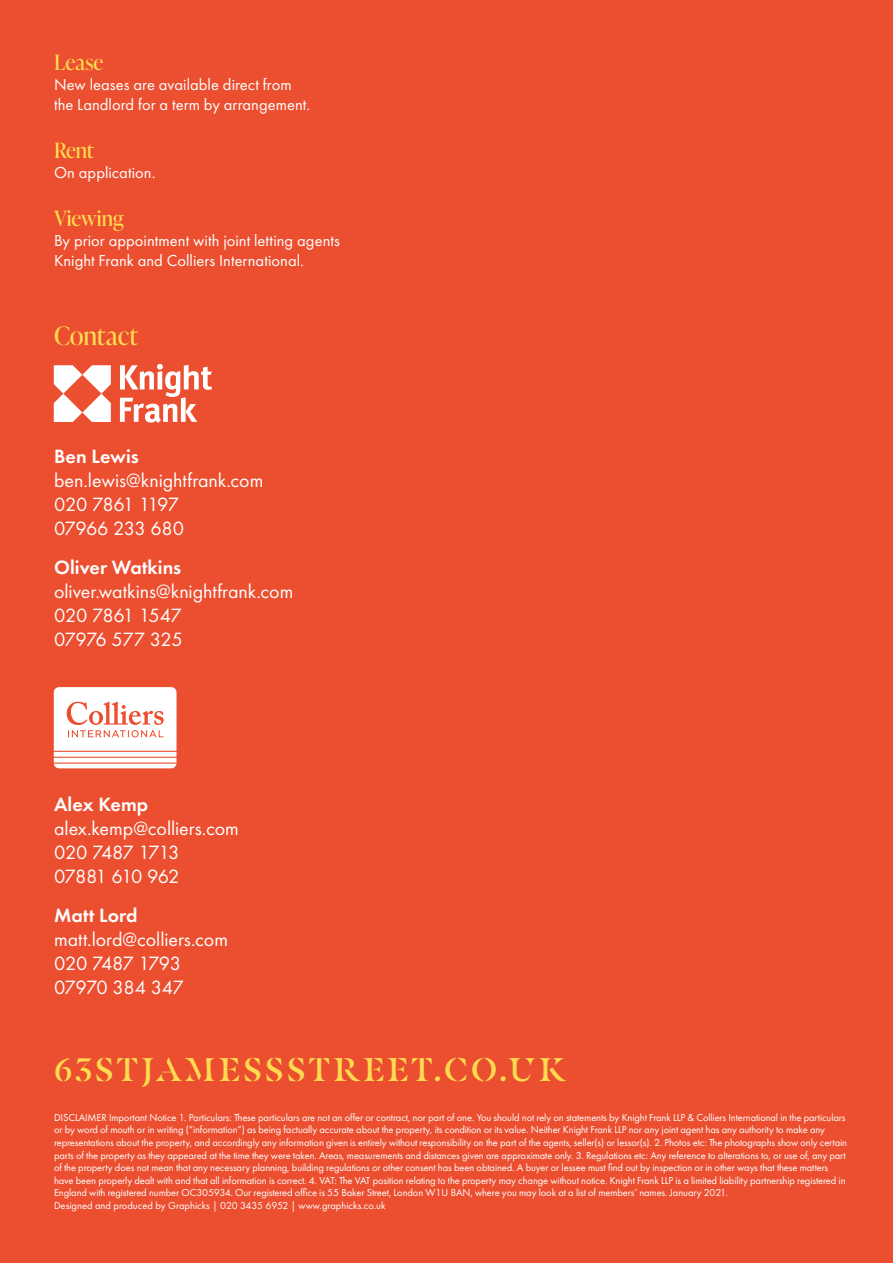
<style>
.page{position:relative;width:893px;height:1263px;background:#eb4f30}
.page>*{position:absolute;margin:0;border:0;box-sizing:border-box;transform-origin:0 0}
.t1{font:32.7px "Masqualero Stencil";letter-spacing:.095em;color:#ffdb4f}
.t2{font:25.35px "Ivy Presto Display";letter-spacing:-.005em;color:#ffdb4f}
.t3{font:21px "Ivy Presto Display";color:#ffdb4f}
.t4{font:19.95px/24px "Futura PT";letter-spacing:-.01em;color:#fff}
.t5{font:600 19.95px "Futura PT";letter-spacing:.005em;color:#fff}
.t6{font:16.5px/19.8px "Futura PT";letter-spacing:.005em;color:#fff}
.t7{font:10.5px/12.6px "Futura PT";letter-spacing:-.01em;color:#fff}
</style>
<div class="page">
<svg style="left:54px;top:365px;width:57px;height:57px"></svg>
<svg style="left:120px;top:364px;width:92px;height:59px"></svg>
<svg style="left:54px;top:687px;width:123px;height:81px;background:#fce6e2"></svg>
<h3 class="t3" style="left:54px;top:47px;width:51px">Lease</h3>
<h3 class="t6" style="left:54px;top:74px;width:258px">New leases are available direct from the Landlord for a term by arrangement.</h3>
<h3 class="t3" style="left:54px;top:135px;width:42px">Rent</h3>
<h3 class="t6" style="left:54px;top:162px;width:103px">On application.</h3>
<h3 class="t3" style="left:54px;top:203px;width:71px">Viewing</h3>
<h3 class="t6" style="left:54px;top:230px;width:287px">By prior appointment with joint letting agents<br>Knight Frank and Colliers International.</h3>
<h2 class="t2" style="left:54px;top:317px;width:86px">Contact</h2>
<h3 class="t5" style="left:54px;top:444px;width:86px">Ben Lewis</h3>
<h3 class="t4" style="left:54px;top:468px;width:211px">ben.lewis@knightfrank.com<br>020 7861 1197<br>07966 233 680</h3>
<h3 class="t5" style="left:54px;top:555px;width:129px">Oliver Watkins</h3>
<h3 class="t4" style="left:54px;top:579px;width:241px">oliver.watkins@knightfrank.com<br>020 7861 1547<br>07976 577 325</h3>
<h3 class="t5" style="left:54px;top:791px;width:96px">Alex Kemp</h3>
<h3 class="t4" style="left:54px;top:816px;width:186px">alex.kemp@colliers.com<br>020 7487 1713<br>07881 610 962</h3>
<h3 class="t5" style="left:54px;top:903px;width:85px">Matt Lord</h3>
<h3 class="t4" style="left:54px;top:927px;width:176px">matt.lord@colliers.com<br>020 7487 1793<br>07970 384 347</h3>
<h1 class="t1" style="left:54px;top:1050px;width:511px">63STJAMESSSTREET.CO.UK</h1>
<p class="t7" style="left:54px;top:1111px;width:795px">DISCLAIMER Important Notice 1. Particulars: These particulars are not an offer or contract, nor part of one. You should not rely on statements by Knight Frank LLP &amp; Colliers International in the particulars or by word of mouth or in writing (“information”) as being factually accurate about the property, its condition or its value. Neither Knight Frank LLP nor any joint agent has any authority to make any representations about the property, and accordingly any information given is entirely without responsibility on the part of the agents, seller(s) or lessor(s). 2. Photos etc: The photographs show only certain parts of the property as they appeared at the time they were taken. Areas, measurements and distances given are approximate only. 3. Regulations etc: Any reference to alterations to, or use of, any part of the property does not mean that any necessary planning, building regulations or other consent has been obtained. A buyer or lessee must find out by inspection or in other ways that these matters have been properly dealt with and that all information is correct. 4. VAT: The VAT position relating to the property may change without notice. Knight Frank LLP is a limited liability partnership registered in England with registered number OC305934. Our registered office is 55 Baker Street, London W1U 8AN, where you may look at a list of members’ names. January 2021.<br>Designed and produced by Graphicks | 020 3435 6952 | www.graphicks.co.uk</p>
</div>
